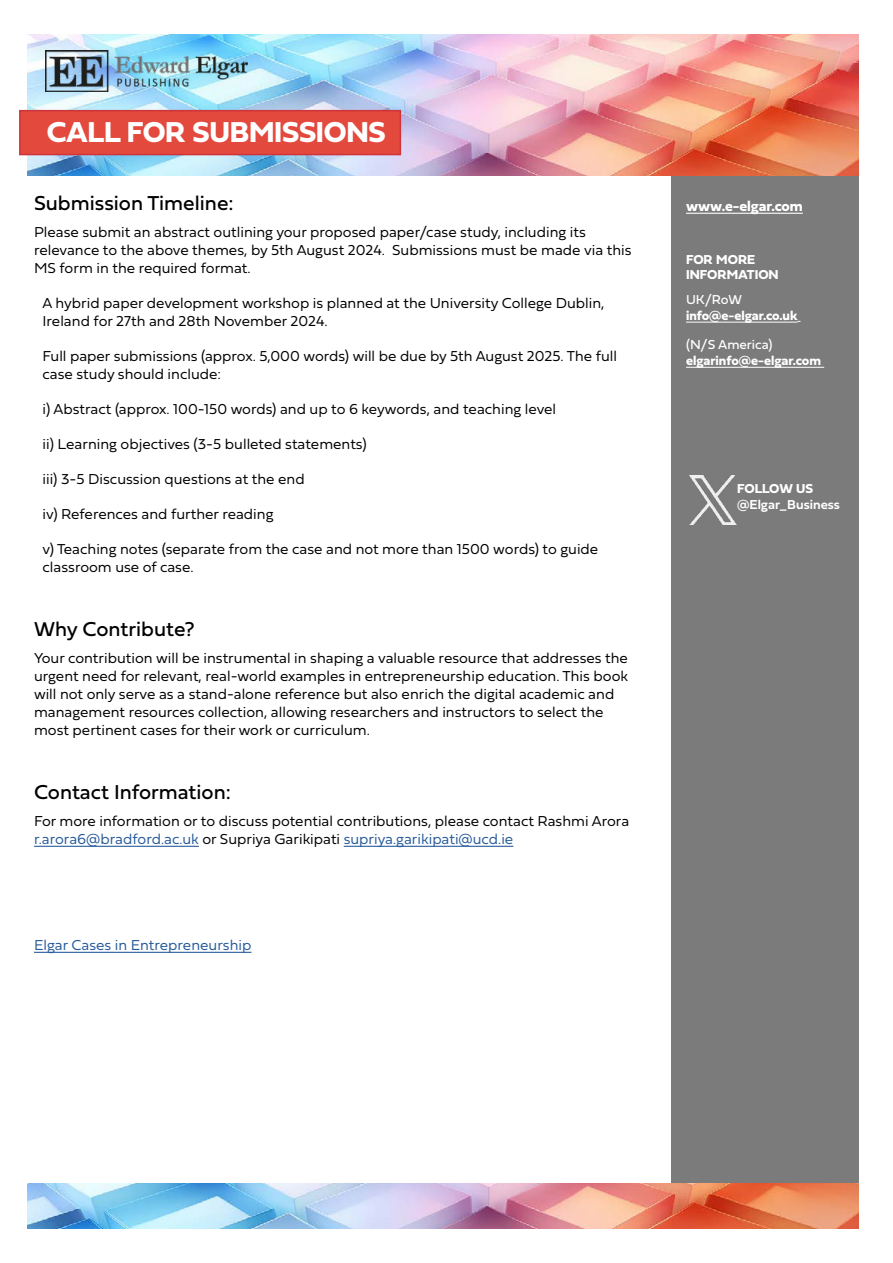
<style>
.page{position:relative;width:893px;height:1263px;background:#fff}
.page>*{position:absolute;margin:0;border:0;box-sizing:border-box;transform-origin:0 0}
.t1{font:700 30px "Fieldwork Hum";letter-spacing:-.01em;color:#fff}
.t2{font:21px "Fieldwork Hum";color:#000}
.t3{font:15px/18px "Fieldwork Hum Light";color:#000}
.t4{font:15px "Fieldwork Hum Light";color:#275b9b}
.t5{font:700 15px "Fieldwork Hum";color:#fff}
.t6{font:700 13.5px/15.5px "Fieldwork Hum";color:#fff}
.t7{font:13.5px "Fieldwork Hum";color:#fff}
.t8{font:700 13.5px "Fieldwork Hum Demi";color:#fff}
.s1{color:#275b9b}
</style>
<div class="page">
<div style="left:671px;top:113px;width:188px;height:1116px;background:#7c7b7b"></div>
<hr style="left:34px;top:846px;width:165px;height:1px;background:#275b9b">
<hr style="left:344px;top:846px;width:169px;height:1px;background:#275b9b">
<hr style="left:34px;top:952px;width:217px;height:1px;background:#275b9b">
<img style="left:28px;top:1183px;width:831px;height:46px">
<img style="left:28px;top:34px;width:831px;height:141px">
<img style="left:46px;top:51px;width:201px;height:40px">
<div style="left:19px;top:110px;width:382px;height:45px;background:#e3493d;border:2px solid #ce343a"></div>
<hr style="left:686px;top:213px;width:117px;height:1px;background:#fff">
<hr style="left:686px;top:322px;width:111px;height:1px;background:#fff">
<hr style="left:686px;top:367px;width:138px;height:1px;background:#fff">
<img style="left:690px;top:476px;width:46px;height:48px">
<h1 class="t1" style="left:47px;top:108px;width:340px">CALL FOR SUBMISSIONS</h1>
<h2 class="t2" style="left:34px;top:187px;width:201px">Submission Timeline:</h2>
<p class="t3" style="left:34px;top:222px;width:599px">Please submit an abstract outlining your proposed paper/case study, including its relevance to the above themes, by 5th August 2024. Submissions must be made via this<br>MS form in the required format.</p>
<p class="t3" style="left:43px;top:293px;width:563px">A hybrid paper development workshop is planned at the University College Dublin,<br>Ireland for 27th and 28th November 2024.</p>
<p class="t3" style="left:43px;top:346px;width:576px">Full paper submissions (approx. 5,000 words) will be due by 5th August 2025. The full case study should include:</p>
<p class="t3" style="left:43px;top:399px;width:515px">i) Abstract (approx. 100-150 words) and up to 6 keywords, and teaching level</p>
<p class="t3" style="left:43px;top:434px;width:326px">ii) Learning objectives (3-5 bulleted statements)</p>
<p class="t3" style="left:43px;top:469px;width:264px">iii) 3-5 Discussion questions at the end</p>
<p class="t3" style="left:43px;top:504px;width:232px">iv) References and further reading</p>
<p class="t3" style="left:43px;top:539px;width:557px">v) Teaching notes (separate from the case and not more than 1500 words) to guide classroom use of case.</p>
<h2 class="t2" style="left:34px;top:613px;width:162px">Why Contribute?</h2>
<p class="t3" style="left:34px;top:648px;width:596px">Your contribution will be instrumental in shaping a valuable resource that addresses the urgent need for relevant, real-world examples in entrepreneurship education. This book will not only serve as a stand-alone reference but also enrich the digital academic and management resources collection, allowing researchers and instructors to select the most pertinent cases for their work or curriculum.</p>
<h2 class="t2" style="left:34px;top:776px;width:198px">Contact Information:</h2>
<p class="t3" style="left:34px;top:811px;width:597px">For more information or to discuss potential contributions, please contact Rashmi Arora <span class="s1">r.arora6@bradford.ac.uk</span> or Supriya Garikipati <span class="s1">supriya.garikipati@ucd.ie</span></p>
<p class="t4" style="left:34px;top:933px;width:219px">Elgar Cases in Entrepreneurship</p>
<p class="t5" style="left:686px;top:194px;width:118px">www.e-elgar.com</p>
<p class="t6" style="left:686px;top:251px;width:94px">FOR MORE<br>INFORMATION</p>
<p class="t7" style="left:686px;top:288px;width:57px">UK/RoW</p>
<p class="t6" style="left:686px;top:307px;width:113px">info@e-elgar.co.uk</p>
<p class="t7" style="left:686px;top:334px;width:88px">(N/S America)</p>
<p class="t6" style="left:686px;top:352px;width:136px">elgarinfo@e-elgar.com</p>
<p class="t6" style="left:737px;top:480px;width:78px">FOLLOW US</p>
<p class="t8" style="left:737px;top:494px;width:104px">@Elgar_Business</p>
</div>
